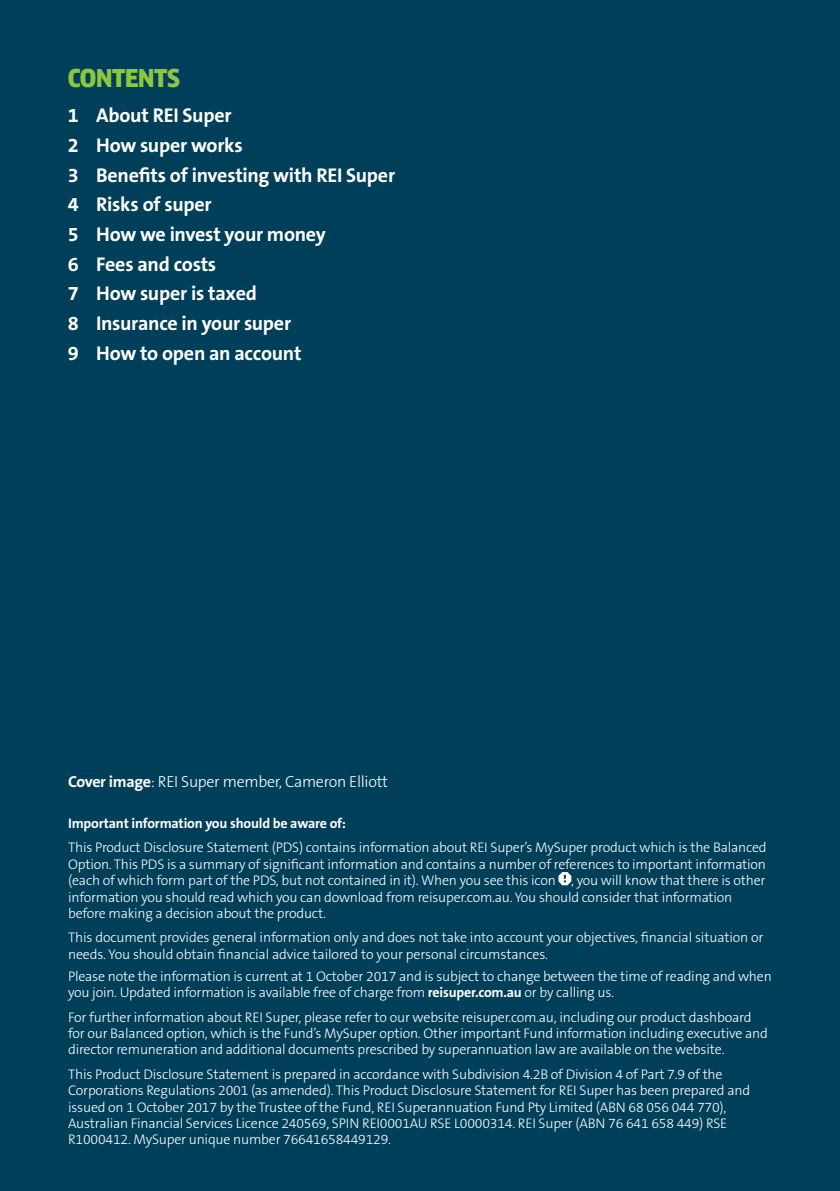
<style>
.page{position:relative;width:840px;height:1191px;background:#fff}
.page>*{position:absolute;margin:0;border:0;box-sizing:border-box;transform-origin:0 0}
.t1{font:900 24px "Clan Offc Narr";letter-spacing:-.015em;color:#8dc63f}
.t2{font:700 20px/29.6px "The Sans B W7";letter-spacing:-.015em;color:#fff}
.t3{font:300 16px "The Sans B W3";letter-spacing:-.02em;color:#fff}
.t4{font:300 14px/16.4px "The Sans B W3";letter-spacing:-.015em;color:#fff}
.t5{font:700 14px "The Sans B W7";letter-spacing:-.015em;color:#fff}
.s1{font-family:"The Sans B W7";font-weight:700}
</style>
<div class="page">
<div style="left:0;top:0;width:839px;height:1191px;background:#003f5a"></div>
<svg style="left:558px;top:872px;width:13px;height:13px"></svg>
<h1 class="t1" style="left:68px;top:65px;width:114px">CONTENTS</h1>
<h2 class="t2" style="left:68px;top:101px;width:329px">1 About REI Super<br>2 How super works<br>3 Benefits of investing with REI Super<br>4 Risks of super<br>5 How we invest your money<br>6 Fees and costs<br>7 How super is taxed<br>8 Insurance in your super<br>9 How to open an account</h2>
<p class="t3" style="left:68px;top:771px;width:321px"><span class="s1">Cover image</span>: REI Super member, Cameron Elliott</p>
<p class="t5" style="left:68px;top:814px;width:279px">Important information you should be aware of:</p>
<p class="t4" style="left:68px;top:839px;width:699px">This Product Disclosure Statement (PDS) contains information about REI Super’s MySuper product which is the Balanced Option. This PDS is a summary of significant information and contains a number of references to important information (each of which form part of the PDS, but not contained in it). When you see this icon , you will know that there is other information you should read which you can download from reisuper.com.au. You should consider that information before making a decision about the product.</p>
<p class="t4" style="left:68px;top:929px;width:696px">This document provides general information only and does not take into account your objectives, financial situation or needs. You should obtain financial advice tailored to your personal circumstances.</p>
<p class="t4" style="left:68px;top:968px;width:704px">Please note the information is current at 1 October 2017 and is subject to change between the time of reading and when you join. Updated information is available free of charge from <span class="s1">reisuper.com.au</span> or by calling us.</p>
<p class="t4" style="left:68px;top:1008px;width:700px">For further information about REI Super, please refer to our website reisuper.com.au, including our product dashboard for our Balanced option, which is the Fund’s MySuper option. Other important Fund information including executive and director remuneration and additional documents prescribed by superannuation law are available on the website.</p>
<p class="t4" style="left:68px;top:1066px;width:683px">This Product Disclosure Statement is prepared in accordance with Subdivision 4.2B of Division 4 of Part 7.9 of the Corporations Regulations 2001 (as amended). This Product Disclosure Statement for REI Super has been prepared and issued on 1 October 2017 by the Trustee of the Fund, REI Superannuation Fund Pty Limited (ABN 68 056 044 770), Australian Financial Services Licence 240569, SPIN REI0001AU RSE L0000314. REI Super (ABN 76 641 658 449) RSE R1000412. MySuper unique number 76641658449129.</p>
</div>
